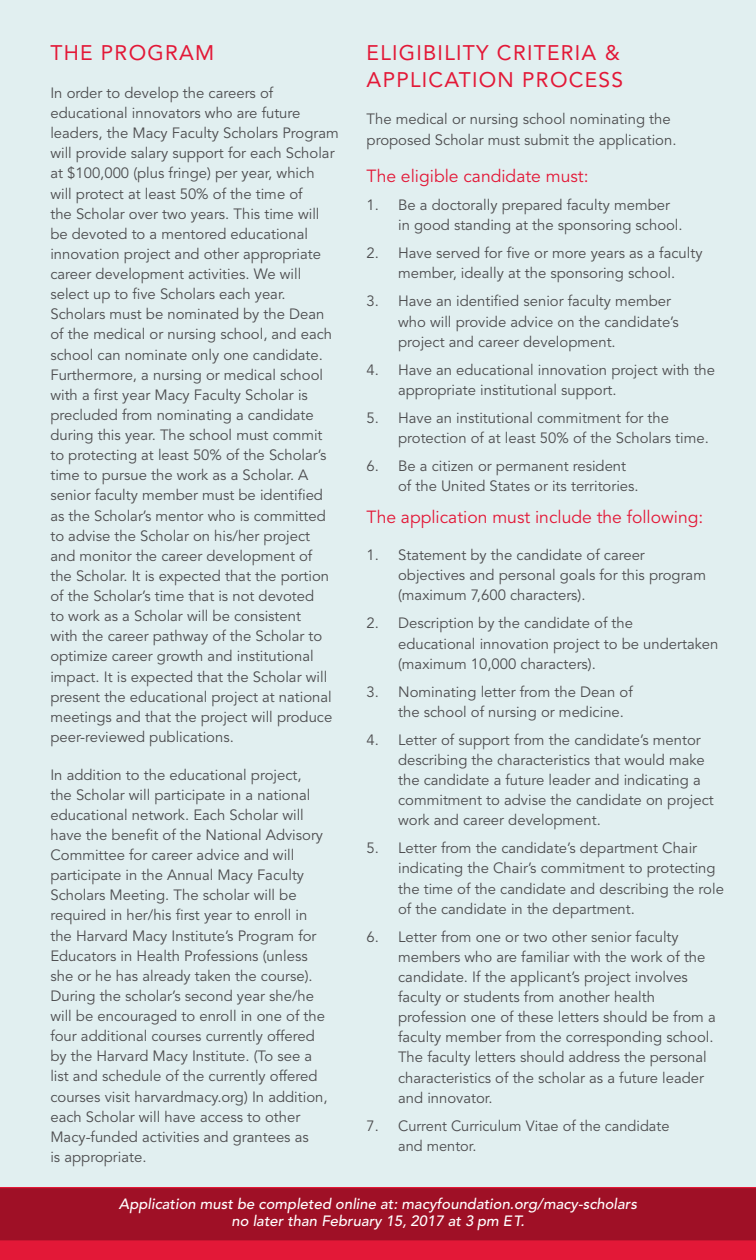
<style>
.page{position:relative;width:756px;height:1260px;background:#fff}
.page>*{position:absolute;margin:0;border:0;box-sizing:border-box;transform-origin:0 0}
.t1{font:21px/27.1px "Avenir LT Std";letter-spacing:.06em;color:#e31837}
.t2{font:17.5px "Avenir LT Std";color:#e31837}
.t3{font:14.88px/20.1px "Avenir LT Std";color:#4d4d4f}
.List_Paragraph{font:italic 500 14.88px/16.6px "Avenir LT Std";color:#fff;text-align:center}
</style>
<div class="page">
<div style="left:0;top:0;width:756px;height:1239px;background:#e1eff0"></div>
<svg style="left:0;top:1188px;width:756px;height:72px;background:#b1122a"></svg>
<p class="t1" style="left:50px;top:40px;width:165px">THE PROGRAM</p>
<p class="t3" style="left:50px;top:83px;width:290px">In order to develop the careers of educational innovators who are future leaders, the Macy Faculty Scholars Program will provide salary support for each Scholar at $100,000 (plus fringe) per year, which will protect at least 50% of the time of<br>the Scholar over two years. This time will be devoted to a mentored educational innovation project and other appropriate career development activities. We will select up to five Scholars each year.<br>Scholars must be nominated by the Dean of the medical or nursing school, and each school can nominate only one candidate.<br>Furthermore, a nursing or medical school with a first year Macy Faculty Scholar is precluded from nominating a candidate during this year. The school must commit to protecting at least 50% of the Scholar’s time to pursue the work as a Scholar. A senior faculty member must be identified as the Scholar’s mentor who is committed to advise the Scholar on his/her project and monitor the career development of<br>the Scholar. It is expected that the portion of the Scholar’s time that is not devoted<br>to work as a Scholar will be consistent<br>with the career pathway of the Scholar to optimize career growth and institutional impact. It is expected that the Scholar will present the educational project at national meetings and that the project will produce peer-reviewed publications.</p>
<p class="t3" style="left:50px;top:765px;width:279px">In addition to the educational project,<br>the Scholar will participate in a national educational network. Each Scholar will have the benefit of the National Advisory Committee for career advice and will participate in the Annual Macy Faculty Scholars Meeting. The scholar will be required in her/his first year to enroll in the Harvard Macy Institute’s Program for Educators in Health Professions (unless she or he has already taken the course).<br>During the scholar’s second year she/he will be encouraged to enroll in one of the four additional courses currently offered by the Harvard Macy Institute. (To see a list and schedule of the currently offered courses visit harvardmacy.org) In addition, each Scholar will have access to other Macy-funded activities and grantees as<br>is appropriate.</p>
<p class="t1" style="left:367px;top:39px;width:258px">ELIGIBILITY CRITERIA &amp;<br>APPLICATION PROCESS</p>
<p class="t3" style="left:367px;top:110px;width:311px">The medical or nursing school nominating the proposed Scholar must submit the application.</p>
<p class="t2" style="left:367px;top:166px;width:223px">The eligible candidate must:</p>
<p class="t3" style="left:398px;top:195px;width:286px;text-indent:-32px">1. Be a doctorally prepared faculty member in good standing at the sponsoring school.</p>
<p class="t3" style="left:367px;top:243px;width:337px;text-align:center">2. Have served for five or more years as a faculty member, ideally at the sponsoring school.</p>
<p class="t3" style="left:398px;top:292px;width:282px;text-indent:-32px">3. Have an identified senior faculty member who will provide advice on the candidate’s project and career development.</p>
<p class="t3" style="left:398px;top:360px;width:319px;text-indent:-32px">4. Have an educational innovation project with the appropriate institutional support.</p>
<p class="t3" style="left:398px;top:408px;width:312px;text-indent:-32px">5. Have an institutional commitment for the protection of at least 50% of the Scholars time.</p>
<p class="t3" style="left:398px;top:456px;width:242px;text-indent:-32px">6. Be a citizen or permanent resident of the United States or its territories.</p>
<p class="t2" style="left:367px;top:506px;width:338px">The application must include the following:</p>
<p class="t3" style="left:398px;top:545px;width:309px;text-indent:-32px">1. Statement by the candidate of career objectives and personal goals for this program (maximum 7,600 characters).</p>
<p class="t3" style="left:398px;top:614px;width:322px;text-indent:-32px">2. Description by the candidate of the<br>educational innovation project to be undertaken (maximum 10,000 characters).</p>
<p class="t3" style="left:398px;top:682px;width:236px;text-indent:-32px">3. Nominating letter from the Dean of the school of nursing or medicine.</p>
<p class="t3" style="left:398px;top:730px;width:317px;text-indent:-32px">4. Letter of support from the candidate’s mentor describing the characteristics that would make the candidate a future leader and indicating a commitment to advise the candidate on project work and career development.</p>
<p class="t3" style="left:398px;top:838px;width:327px;text-indent:-32px">5. Letter from the candidate’s department Chair indicating the Chair’s commitment to protecting the time of the candidate and describing the role of the candidate in the department.</p>
<p class="t3" style="left:398px;top:927px;width:319px;text-indent:-32px">6. Letter from one or two other senior faculty members who are familiar with the work of the candidate. If the applicant’s project involves faculty or students from another health profession one of these letters should be from a faculty member from the corresponding school.<br>The faculty letters should address the personal characteristics of the scholar as a future leader and innovator.</p>
<p class="t3" style="left:398px;top:1116px;width:273px;text-indent:-32px">7. Current Curriculum Vitae of the candidate and mentor.</p>
<p class="List_Paragraph" style="left:119px;top:1196px;width:520px">Application must be completed online at: macyfoundation.org/macy-scholars no later than February 15, 2017 at 3 pm ET.</p>
</div>
